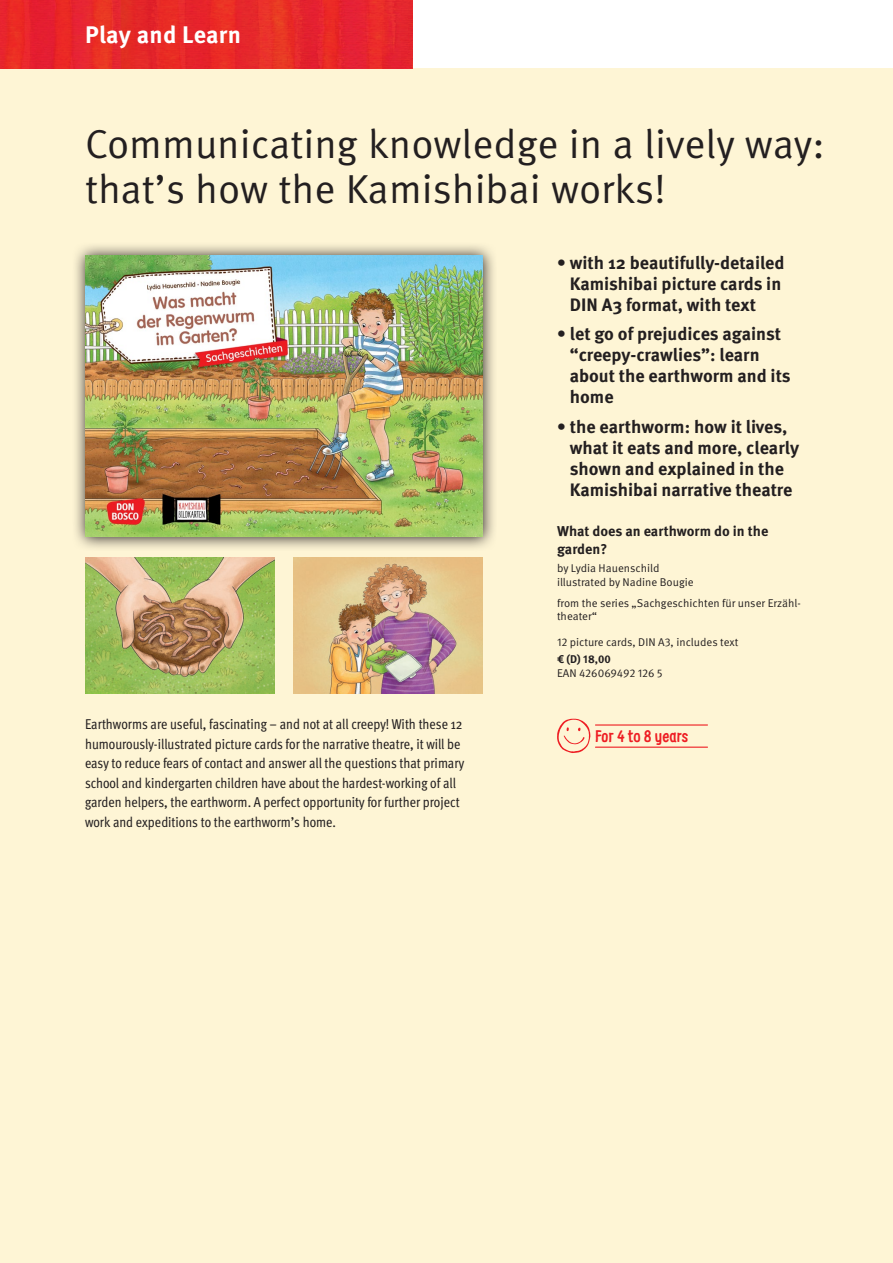
<style>
.page{position:relative;width:893px;height:1263px;background:#fff}
.page>*{position:absolute;margin:0;border:0;box-sizing:border-box;transform-origin:0 0}
.Headline{font:40.5px/45px "Meta OT Norm";color:#231f20}
.t1{font:700 24px "Meta OT";letter-spacing:.01em;color:#fff}
.t2{font:700 18px/21px "Meta OT";color:#231f20}
.t3{font:700 16.5px "Supernettcn";color:#ee1d23}
.t4{font:condensed 14.25px/19.5px "Meta OT";color:#231f20}
.Titel{font:700 14.25px/18px "Meta OT";color:#231f20}
.Reihe{font:11.25px/13.5px "Meta OT Norm";color:#231f20}
.Autor{font:11.25px "Meta OT Norm";color:#231f20}
.Ausstattung{font:11.25px "Meta OT Norm";color:#231f20}
.ISBN{font:11.25px "Meta OT Norm";color:#231f20}
.Preis{font:700 11.25px "Meta OT";color:#231f20}
</style>
<div class="page">
<div style="left:0;top:68px;width:893px;height:1195px;background:#fef5d5"></div>
<img style="left:0;top:0;width:412px;height:68px">
<svg style="left:75px;top:245px;width:419px;height:303px;background:#cac3a9"></svg>
<img style="left:85px;top:255px;width:398px;height:281px">
<svg style="left:557px;top:719px;width:33px;height:34px"></svg>
<hr style="left:595px;top:724px;width:112px;height:1px;background:#ee1d23">
<hr style="left:595px;top:747px;width:112px;height:1px;background:#ee1d23">
<img style="left:85px;top:557px;width:189px;height:136px">
<img style="left:293px;top:557px;width:190px;height:136px">
<h2 class="t1" style="left:85px;top:19px;width:157px">Play and Learn</h2>
<p class="Headline" style="left:85px;top:122px;width:741px">Communicating knowledge in a lively way: that’s how the Kamishibai works!</p>
<p class="t2" style="left:570px;top:252px;width:216px;text-indent:-13px">• with 12 beautifully-detailed<br>Kamishibai picture cards in<br>DIN A3 format, with text</p>
<p class="t2" style="left:570px;top:324px;width:222px;text-indent:-13px">• let go of prejudices against “creepy-crawlies”: learn about the earthworm and its home</p>
<p class="t2" style="left:570px;top:416px;width:231px;text-indent:-13px">• the earthworm: how it lives, what it eats and more, clearly shown and explained in the<br>Kamishibai narrative theatre</p>
<p class="Titel" style="left:557px;top:522px;width:213px">What does an earthworm do in the garden?</p>
<p class="Autor" style="left:557px;top:561px;width:104px">by Lydia Hauenschild</p>
<p class="Autor" style="left:557px;top:575px;width:138px">illustrated by Nadine Bougie</p>
<p class="Reihe" style="left:557px;top:596px;width:245px">from the series „Sachgeschichten für unser Erzähl&shy;theater“</p>
<p class="Ausstattung" style="left:557px;top:635px;width:183px">12 picture cards, DIN A3, includes text</p>
<p class="Preis" style="left:557px;top:652px;width:55px">€ (D) 18,00</p>
<p class="ISBN" style="left:557px;top:666px;width:107px">EAN 426069492 126 5</p>
<p class="t4" style="left:85px;top:714px;width:381px">Earthworms are useful, fascinating – and not at all creepy! With these 12 humourously-illustrated picture cards for the narrative theatre, it will be easy to reduce fears of contact and answer all the questions that primary school and kindergarten children have about the hardest-working of all garden helpers, the earthworm. A perfect opportunity for further project work and expeditions to the earthworm’s home.</p>
<p class="t3" style="left:595px;top:725px;width:95px">For 4 to 8 years</p>
</div>
